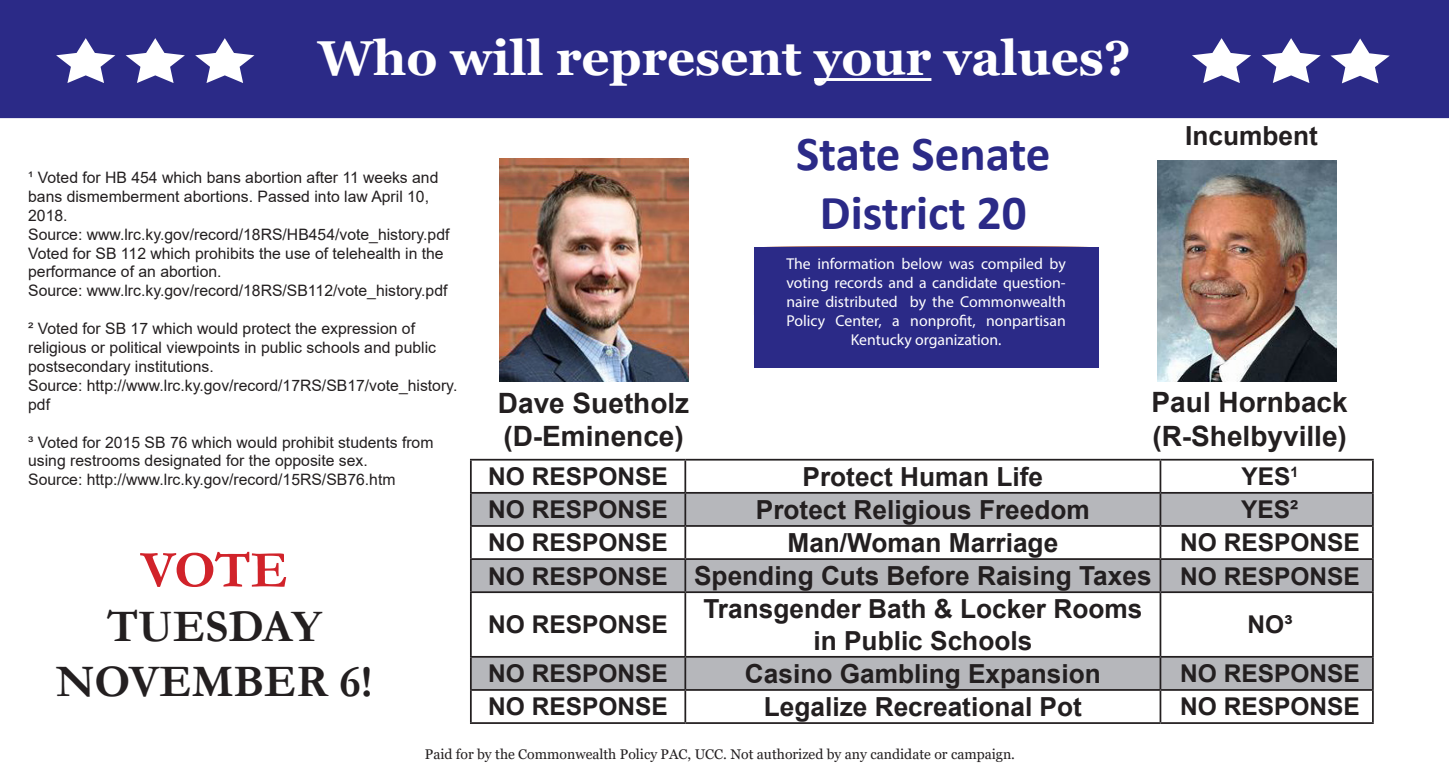
<style>
.page{position:relative;width:1449px;height:772px;background:#fff}
.page>*{position:absolute;margin:0;border:0;box-sizing:border-box;transform-origin:0 0}
.t1{font:700 52.5px "Garamond";color:#d1232a}
.t2{font:700 49px "Georgia";color:#fff}
.t3{font:700 49px/58.8px "Calibri";color:#2b2a87;text-align:center}
.t4{font:700 45.5px/54.6px "Garamond";color:#231f20;text-align:center}
.t5{font:700 28px/33.6px "Arial";color:#231f20}
.t6{font:700 26.25px/31.5px "Arial";color:#231f20;text-align:center}
.t7{font:700 24.5px "Arial";color:#231f20}
.t8{font:15.75px/18.9px "Arial";color:#231f20}
.t9{font:15.75px/18.9px "Myriad Pro";color:#fff;text-align:center}
.t10{font:14px "Georgia";color:#231f20}
.s1{font-size:24.5px}
</style>
<div class="page">
<div style="left:0;top:0;width:1449px;height:118px;background:#2b2a87"></div>
<hr style="left:814px;top:78px;width:117px;height:3px;background:#fff">
<svg style="left:1192px;top:38px;width:59px;height:45px"></svg>
<svg style="left:1262px;top:38px;width:59px;height:45px"></svg>
<svg style="left:56px;top:38px;width:59px;height:45px"></svg>
<svg style="left:126px;top:38px;width:59px;height:45px"></svg>
<svg style="left:195px;top:38px;width:59px;height:45px"></svg>
<svg style="left:1331px;top:38px;width:59px;height:45px"></svg>
<img style="left:1157px;top:160px;width:179px;height:222px">
<img style="left:499px;top:159px;width:189px;height:223px">
<div style="left:753px;top:246px;width:346px;height:122px;background:#2b2a87"></div>
<svg style="left:472px;top:494px;width:900px;height:195px;fill:#b6b7bb"></svg>
<hr style="left:470px;top:459px;width:215px;height:1px;background:#231f20">
<hr style="left:470px;top:460px;width:2px;height:32px;background:#231f20">
<hr style="left:685px;top:459px;width:475px;height:1px;background:#231f20">
<hr style="left:684px;top:460px;width:2px;height:32px;background:#231f20">
<hr style="left:1160px;top:459px;width:214px;height:1px;background:#231f20">
<hr style="left:1160px;top:460px;width:1px;height:32px;background:#231f20">
<hr style="left:1372px;top:460px;width:2px;height:32px;background:#231f20">
<hr style="left:470px;top:492px;width:215px;height:2px;background:#231f20">
<hr style="left:470px;top:494px;width:2px;height:31px;background:#231f20">
<hr style="left:685px;top:492px;width:475px;height:2px;background:#231f20">
<hr style="left:684px;top:494px;width:2px;height:31px;background:#231f20">
<hr style="left:1160px;top:492px;width:214px;height:2px;background:#231f20">
<hr style="left:1160px;top:494px;width:1px;height:31px;background:#231f20">
<hr style="left:1372px;top:494px;width:2px;height:31px;background:#231f20">
<hr style="left:470px;top:525px;width:215px;height:2px;background:#231f20">
<hr style="left:470px;top:527px;width:2px;height:31px;background:#231f20">
<hr style="left:685px;top:525px;width:475px;height:2px;background:#231f20">
<hr style="left:684px;top:527px;width:2px;height:31px;background:#231f20">
<hr style="left:1160px;top:525px;width:214px;height:2px;background:#231f20">
<hr style="left:1160px;top:527px;width:1px;height:31px;background:#231f20">
<hr style="left:1372px;top:527px;width:2px;height:31px;background:#231f20">
<hr style="left:470px;top:558px;width:215px;height:2px;background:#231f20">
<hr style="left:470px;top:560px;width:2px;height:31px;background:#231f20">
<hr style="left:685px;top:558px;width:475px;height:2px;background:#231f20">
<hr style="left:684px;top:560px;width:2px;height:31px;background:#231f20">
<hr style="left:1160px;top:558px;width:214px;height:2px;background:#231f20">
<hr style="left:1160px;top:560px;width:1px;height:31px;background:#231f20">
<hr style="left:1372px;top:560px;width:2px;height:31px;background:#231f20">
<hr style="left:470px;top:591px;width:215px;height:2px;background:#231f20">
<hr style="left:470px;top:593px;width:2px;height:63px;background:#231f20">
<hr style="left:685px;top:591px;width:475px;height:2px;background:#231f20">
<hr style="left:684px;top:593px;width:2px;height:63px;background:#231f20">
<hr style="left:1160px;top:591px;width:214px;height:2px;background:#231f20">
<hr style="left:1160px;top:593px;width:1px;height:63px;background:#231f20">
<hr style="left:1372px;top:593px;width:2px;height:63px;background:#231f20">
<hr style="left:470px;top:656px;width:215px;height:1px;background:#231f20">
<hr style="left:470px;top:657px;width:2px;height:32px;background:#231f20">
<hr style="left:685px;top:656px;width:475px;height:1px;background:#231f20">
<hr style="left:684px;top:657px;width:2px;height:32px;background:#231f20">
<hr style="left:1160px;top:656px;width:214px;height:1px;background:#231f20">
<hr style="left:1160px;top:657px;width:1px;height:32px;background:#231f20">
<hr style="left:1372px;top:657px;width:2px;height:32px;background:#231f20">
<hr style="left:470px;top:689px;width:215px;height:2px;background:#231f20">
<hr style="left:470px;top:691px;width:2px;height:31px;background:#231f20">
<hr style="left:685px;top:689px;width:475px;height:2px;background:#231f20">
<hr style="left:684px;top:691px;width:2px;height:31px;background:#231f20">
<hr style="left:1160px;top:689px;width:214px;height:2px;background:#231f20">
<hr style="left:1160px;top:691px;width:1px;height:31px;background:#231f20">
<hr style="left:1372px;top:691px;width:2px;height:31px;background:#231f20">
<hr style="left:470px;top:722px;width:215px;height:2px;background:#231f20">
<hr style="left:685px;top:722px;width:475px;height:2px;background:#231f20">
<hr style="left:1160px;top:722px;width:214px;height:2px;background:#231f20">
<h2 class="t2" style="left:318px;top:27px;width:814px">Who will represent your values?</h2>
<p class="t8" style="left:28px;top:168px;width:423px">¹ Voted for HB 454 which bans abortion after 11 weeks and bans dismemberment abortions. Passed into law April 10, 2018.<br>Source: www.lrc.ky.gov/record/18RS/HB454/vote_history.pdf Voted for SB 112 which prohibits the use of telehealth in the performance of an abortion.<br>Source: www.lrc.ky.gov/record/18RS/SB112/vote_history.pdf</p>
<p class="t8" style="left:28px;top:319px;width:431px">² Voted for SB 17 which would protect the expression of religious or political viewpoints in public schools and public postsecondary institutions.<br>Source: http://www.lrc.ky.gov/record/17RS/SB17/vote_history. pdf</p>
<p class="t8" style="left:28px;top:432px;width:407px">³ Voted for 2015 SB 76 which would prohibit students from using restrooms designated for the opposite sex.<br>Source: http://www.lrc.ky.gov/record/15RS/SB76.htm</p>
<h1 class="t1" style="left:141px;top:534px;width:149px">VOTE</h1>
<h3 class="t4" style="left:56px;top:600px;width:318px">TUESDAY<br>NOVEMBER 6!</h3>
<h3 class="t5" style="left:498px;top:386px;width:193px">Dave Suetholz (D-Eminence)</h3>
<h2 class="t3" style="left:796px;top:124px;width:256px">State Senate<br>District 20</h2>
<p class="t9" style="left:786px;top:254px;width:281px">The information below was compiled by voting records and a candidate question&shy;naire distributed by the Commonwealth Policy Center, a nonprofit, nonpartisan Kentucky organization.</p>
<h3 class="t6" style="left:1185px;top:120px;width:134px">Incumbent</h3>
<h3 class="t5" style="left:1152px;top:386px;width:198px">Paul Hornback (R-Shelbyville)</h3>
<h3 class="t7" style="left:488px;top:459px;width:181px">NO RESPONSE</h3>
<h3 class="t6" style="left:803px;top:461px;width:242px">Protect Human Life</h3>
<h3 class="t7" style="left:1241px;top:459px;width:58px">YES<sup>1</sup></h3>
<h3 class="t7" style="left:488px;top:492px;width:181px">NO RESPONSE</h3>
<h3 class="t6" style="left:756px;top:494px;width:336px">Protect Religious Freedom</h3>
<h3 class="t7" style="left:1241px;top:492px;width:59px">YES²</h3>
<h3 class="t7" style="left:488px;top:525px;width:181px">NO RESPONSE</h3>
<h3 class="t6" style="left:787px;top:527px;width:272px">Man/Woman Marriage</h3>
<h3 class="t7" style="left:1180px;top:525px;width:181px">NO RESPONSE</h3>
<h3 class="t6" style="left:488px;top:560px;width:873px"><span class="s1">NO RESPONSE</span> Spending Cuts Before Raising Taxes <span class="s1">NO RESPONSE</span></h3>
<h3 class="t7" style="left:488px;top:607px;width:181px">NO RESPONSE</h3>
<h3 class="t6" style="left:703px;top:593px;width:441px">Transgender Bath &amp; Locker Rooms in Public Schools</h3>
<h3 class="t7" style="left:1248px;top:607px;width:46px">NO³</h3>
<h3 class="t7" style="left:488px;top:656px;width:181px">NO RESPONSE</h3>
<h3 class="t6" style="left:745px;top:658px;width:357px">Casino Gambling Expansion</h3>
<h3 class="t7" style="left:1180px;top:656px;width:181px">NO RESPONSE</h3>
<h3 class="t7" style="left:488px;top:689px;width:181px">NO RESPONSE</h3>
<h3 class="t6" style="left:764px;top:691px;width:320px">Legalize Recreational Pot</h3>
<h3 class="t7" style="left:1180px;top:689px;width:181px">NO RESPONSE</h3>
<p class="t10" style="left:425px;top:745px;width:592px">Paid for by the Commonwealth Policy PAC, UCC. Not authorized by any candidate or campaign.</p>
</div>
